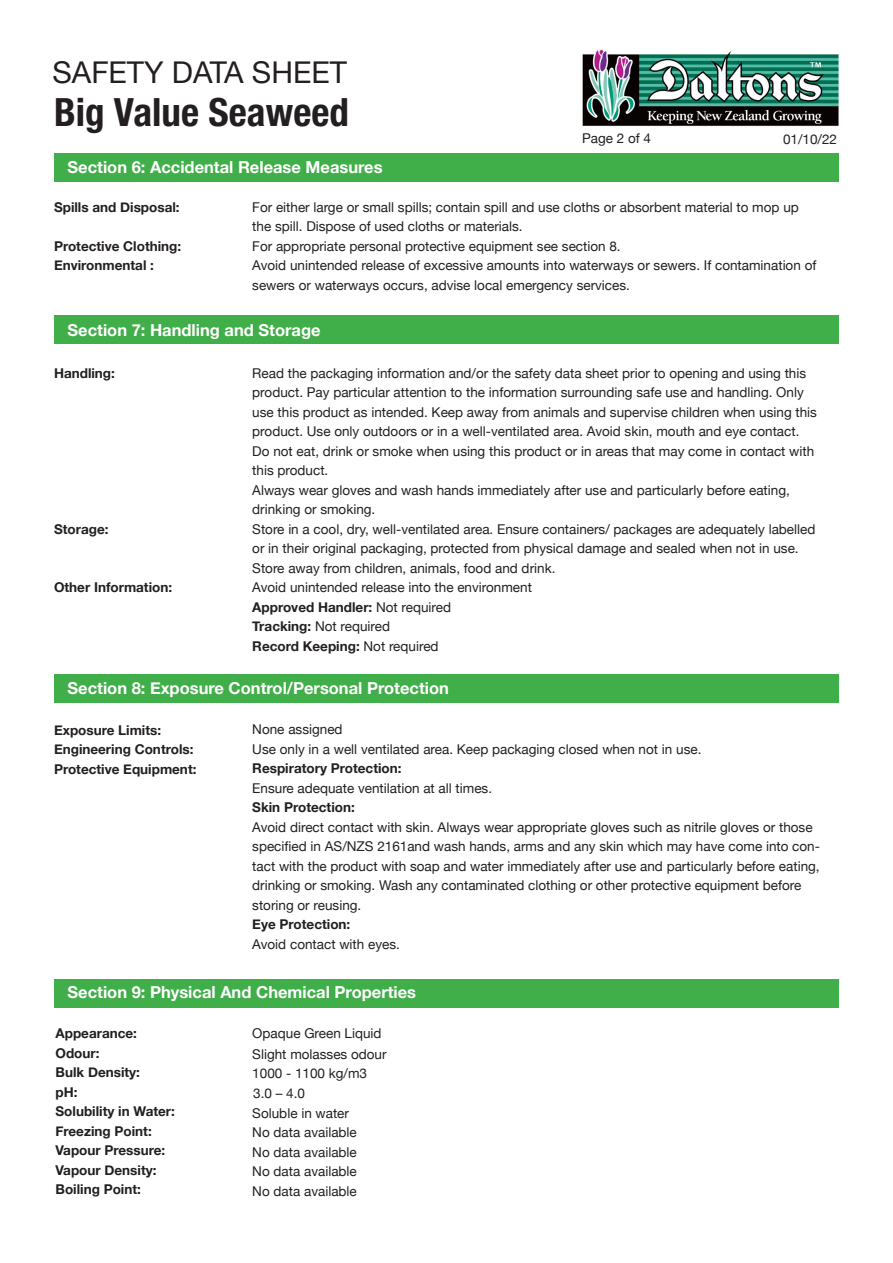
<style>
.page{position:relative;width:893px;height:1263px;background:#fff}
.page>*{position:absolute;margin:0;border:0;box-sizing:border-box;transform-origin:0 0}
.t1{font:700 condensed 39px "Helvetica Neue LT Pro";color:#231f20}
.t2{font:30px "Helvetica Neue";color:#231f20}
.t3{font:700 16.5px "Helvetica Neue";color:#fff}
.t4{font:13.5px/19.5px "Helvetica Neue";color:#231f20}
.t5{font:700 13.5px/19.5px "Helvetica Neue";color:#231f20}
.s1{font-weight:700}
</style>
<div class="page">
<img style="left:582px;top:49px;width:257px;height:77px">
<div style="left:54px;top:154px;width:785px;height:28px;background:#40ae49"></div>
<div style="left:54px;top:316px;width:785px;height:28px;background:#40ae49"></div>
<div style="left:54px;top:674px;width:785px;height:28px;background:#40ae49"></div>
<div style="left:54px;top:979px;width:785px;height:28px;background:#40ae49"></div>
<h2 class="t2" style="left:52px;top:54px;width:296px">SAFETY DATA SHEET</h2>
<h1 class="t1" style="left:54px;top:88px;width:296px">Big Value Seaweed</h1>
<p class="t4" style="left:582px;top:128px;width:71px">Page 2 of 4</p>
<p class="t4" style="left:783px;top:129px;width:56px">01/10/22</p>
<p class="t3" style="left:68px;top:157px;width:316px">Section 6: Accidental Release Measures</p>
<p class="t5" style="left:54px;top:197px;width:127px">Spills and Disposal:</p>
<p class="t5" style="left:54px;top:236px;width:129px">Protective Clothing:<br>Environmental :</p>
<p class="t4" style="left:252px;top:197px;width:566px">For either large or small spills; contain spill and use cloths or absorbent material to mop up the spill. Dispose of used cloths or materials.<br>For appropriate personal protective equipment see section 8.<br>Avoid unintended release of excessive amounts into waterways or sewers. If contamination of sewers or waterways occurs, advise local emergency services.</p>
<p class="t3" style="left:68px;top:319px;width:255px">Section 7: Handling and Storage</p>
<p class="t5" style="left:54px;top:363px;width:62px">Handling:</p>
<p class="t4" style="left:252px;top:363px;width:566px">Read the packaging information and/or the safety data sheet prior to opening and using this product. Pay particular attention to the information surrounding safe use and handling. Only use this product as intended. Keep away from animals and supervise children when using this product. Use only outdoors or in a well-ventilated area. Avoid skin, mouth and eye contact.<br>Do not eat, drink or smoke when using this product or in areas that may come in contact with this product.<br>Always wear gloves and wash hands immediately after use and particularly before eating, drinking or smoking.<br>Store in a cool, dry, well-ventilated area. Ensure containers/ packages are adequately labelled or in their original packaging, protected from physical damage and sealed when not in use.<br>Store away from children, animals, food and drink.<br>Avoid unintended release into the environment<br><span class="s1">Approved Handler:</span> Not required<br><span class="s1">Tracking:</span> Not required<br><span class="s1">Record Keeping:</span> Not required</p>
<p class="t5" style="left:54px;top:519px;width:56px">Storage:</p>
<p class="t5" style="left:54px;top:578px;width:120px">Other Information:</p>
<p class="t3" style="left:68px;top:678px;width:383px">Section 8: Exposure Control/Personal Protection</p>
<p class="t5" style="left:54px;top:720px;width:144px">Exposure Limits:<br>Engineering Controls:<br>Protective Equipment:</p>
<p class="t4" style="left:252px;top:719px;width:451px">None assigned<br>Use only in a well ventilated area. Keep packaging closed when not in use.</p>
<p class="t5" style="left:252px;top:758px;width:151px">Respiratory Protection:</p>
<p class="t4" style="left:252px;top:778px;width:241px">Ensure adequate ventilation at all times.</p>
<p class="t5" style="left:252px;top:797px;width:104px">Skin Protection:</p>
<p class="t4" style="left:252px;top:817px;width:569px">Avoid direct contact with skin. Always wear appropriate gloves such as nitrile gloves or those specified in AS/NZS 2161and wash hands, arms and any skin which may have come into con&shy;tact with the product with soap and water immediately after use and particularly before eating, drinking or smoking. Wash any contaminated clothing or other protective equipment before storing or reusing.</p>
<p class="t5" style="left:252px;top:914px;width:100px">Eye Protection:</p>
<p class="t4" style="left:252px;top:934px;width:149px">Avoid contact with eyes.</p>
<p class="t3" style="left:68px;top:981px;width:350px">Section 9: Physical And Chemical Properties</p>
<p class="t5" style="left:56px;top:1023px;width:121px">Appearance:<br>Odour:<br>Bulk Density:<br>pH:<br>Solubility in Water:<br>Freezing Point:<br>Vapour Pressure:<br>Vapour Density:<br>Boiling Point:</p>
<p class="t4" style="left:252px;top:1023px;width:131px">Opaque Green Liquid</p>
<p class="t4" style="left:252px;top:1064px;width:116px">1000 - 1100 kg/m3<br>3.0 – 4.0</p>
<p class="t4" style="left:252px;top:1044px;width:136px">Slight molasses odour</p>
<p class="t4" style="left:252px;top:1103px;width:106px">Soluble in water<br>No data available<br>No data available<br>No data available<br>No data available</p>
</div>
